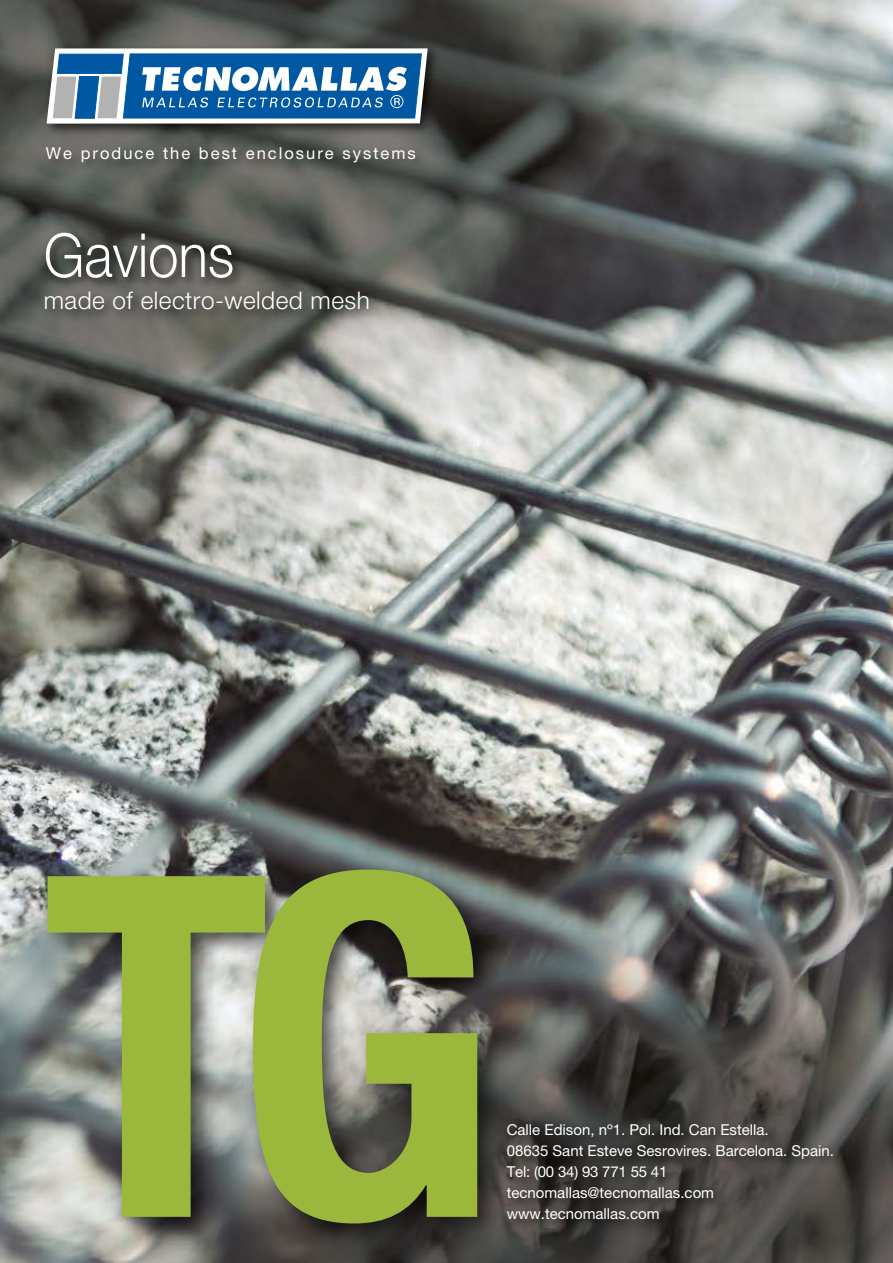
<style>
.page{position:relative;width:893px;height:1263px;background:#fff}
.page>*{position:absolute;margin:0;border:0;box-sizing:border-box;transform-origin:0 0}
.t1{font:700 condensed 477px "Helvetica Neue LT Std";color:#9bb83c}
.t2{font:300 60.75px "Helvetica Neue LT Std";color:#fff;scale:.9 1}
.t3{font:300 24.3px "Helvetica Neue LT Std";letter-spacing:.02em;color:#fff}
.t4{font:16.5px "Helvetica Neue LT Std";letter-spacing:.125em;color:#fff}
.t5{font:15px/21px "Helvetica Neue LT Std";color:#fff}
</style>
<div class="page">
<img style="left:0;top:0;width:893px;height:1263px">
<img style="left:35px;top:218px;width:352px;height:113px">
<img style="left:37px;top:136px;width:398px;height:44px">
<img style="left:38px;top:40px;width:407px;height:101px">
<svg style="left:47px;top:48px;width:381px;height:76px"></svg>
<img style="left:511px;top:1113px;width:340px;height:126px">
<img style="left:25px;top:804px;width:486px;height:459px">
<p class="t4" style="left:46px;top:143px;width:371px">We produce the best enclosure systems</p>
<h2 class="t2" style="left:44px;top:218px;width:213px">Gavions</h2>
<h3 class="t3" style="left:44px;top:286px;width:328px">made of electro-welded mesh</h3>
<h1 class="t1" style="left:42px;top:758px;width:457px">TG</h1>
<p class="t5" style="left:507px;top:1118px;width:329px">Calle Edison, nº1. Pol. Ind. Can Estella.<br>08635 Sant Esteve Sesrovires. Barcelona. Spain.<br>Tel: (00 34) 93 771 55 41 tecnomallas@tecnomallas.com</p>
<p class="t5" style="left:507px;top:1202px;width:154px">www.tecnomallas.com</p>
</div>
